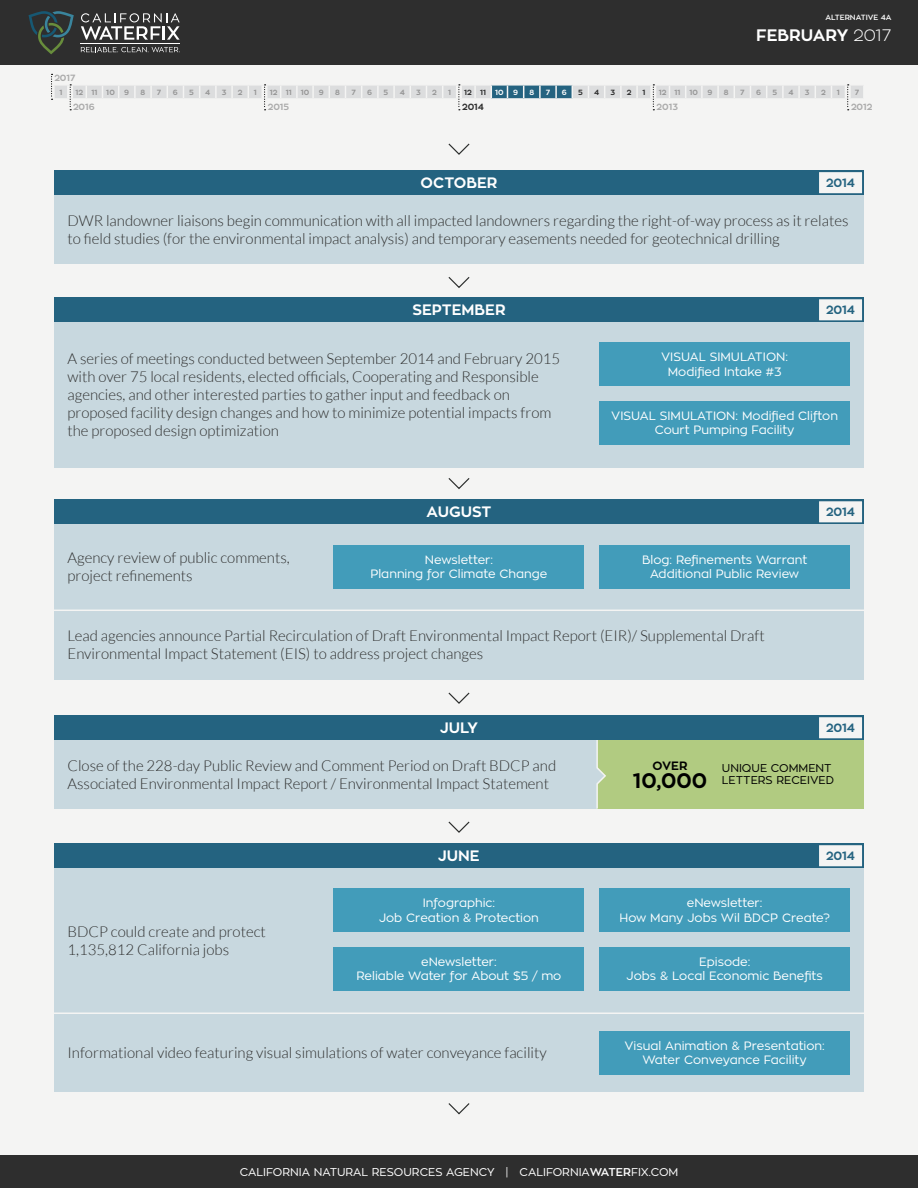
<style>
.page{position:relative;width:918px;height:1188px;background:#f4f4f3}
.page>*{position:absolute;margin:0;border:0;box-sizing:border-box;transform-origin:0 0}
.t1{font:700 21px "Zona Pro";color:#000}
.t2{font:700 16.5px "Zona Pro";color:#fff}
.t3{font:300 15px/18px "Lato";color:#2e2e2e}
.t4{font:700 15px "Zona Pro";color:#fff}
.t5{font:12px/14.4px "Zona Pro";color:#fff;text-align:center}
.t6{font:700 12px "Zona Pro";color:#246380}
.t7{font:700 12px "Zona Pro";color:#000}
.t8{font:11.25px "Zona Pro";color:#fff}
.t9{font:11.25px/12px "Zona Pro";color:#000}
.t10{font:700 9px "Zona Pro";color:#ababab}
.t11{font:700 9px "Zona Pro";color:#2e2e2e}
.t12{font:700 7.5px "Zona Pro";color:#969696}
.t13{font:600 7.5px "Zona Pro";color:#fff}
.t14{font:700 7.5px "Zona Pro";color:#2e2e2e}
.t15{font:700 7.5px "Zona Pro";color:#fff}
.s1{font-weight:300}
.s2{color:#fff}
.s3{font-weight:600}
</style>
<div class="page">
<div style="left:0;top:0;width:918px;height:65px;background:#2e2e2e"></div>
<div style="left:0;top:1155px;width:918px;height:33px;background:#2e2e2e"></div>
<svg style="left:29px;top:11px;width:45px;height:43px"></svg>
<svg style="left:81px;top:47px;width:99px;height:5px"></svg>
<svg style="left:81px;top:13px;width:99px;height:27px"></svg>
<hr style="left:80px;top:43px;width:100px;height:1px;background:#fff">
<svg style="left:448px;top:143px;width:22px;height:12px"></svg>
<div style="left:54px;top:195px;width:810px;height:69px;background:#c8d8df"></div>
<div style="left:54px;top:171px;width:810px;height:24px;background:#246380"></div>
<div style="left:818px;top:171px;width:45px;height:23px;background:#f4f4f3"></div>
<div style="left:818px;top:171px;width:46px;height:24px;border:2px solid #246380"></div>
<div style="left:54px;top:322px;width:810px;height:145px;background:#c8d8df"></div>
<div style="left:54px;top:298px;width:810px;height:24px;background:#246380"></div>
<div style="left:818px;top:299px;width:45px;height:22px;background:#f4f4f3"></div>
<div style="left:818px;top:298px;width:46px;height:24px;border:2px solid #246380"></div>
<svg style="left:448px;top:277px;width:22px;height:11px"></svg>
<div style="left:600px;top:343px;width:250px;height:43px;background:#429cba"></div>
<div style="left:600px;top:401px;width:250px;height:43px;background:#429cba"></div>
<svg style="left:448px;top:478px;width:22px;height:11px"></svg>
<svg style="left:448px;top:692px;width:22px;height:12px"></svg>
<svg style="left:448px;top:821px;width:22px;height:12px"></svg>
<svg style="left:448px;top:1103px;width:22px;height:12px"></svg>
<div style="left:54px;top:523px;width:810px;height:87px;background:#c8d8df"></div>
<div style="left:54px;top:611px;width:810px;height:69px;background:#c8d8df"></div>
<div style="left:54px;top:500px;width:810px;height:24px;background:#246380"></div>
<div style="left:818px;top:501px;width:45px;height:22px;background:#f4f4f3"></div>
<div style="left:818px;top:500px;width:46px;height:24px;border:2px solid #246380"></div>
<div style="left:334px;top:545px;width:250px;height:43px;background:#429cba"></div>
<div style="left:600px;top:545px;width:250px;height:43px;background:#429cba"></div>
<div style="left:54px;top:740px;width:808px;height:69px;background:#c8d8df"></div>
<div style="left:598px;top:740px;width:266px;height:69px;background:#b1cb81"></div>
<svg style="left:596px;top:740px;width:10px;height:69px"></svg>
<div style="left:54px;top:716px;width:810px;height:24px;background:#246380"></div>
<div style="left:818px;top:716px;width:45px;height:23px;background:#f4f4f3"></div>
<div style="left:818px;top:716px;width:46px;height:24px;border:2px solid #246380"></div>
<div style="left:54px;top:1014px;width:810px;height:78px;background:#c8d8df"></div>
<div style="left:54px;top:868px;width:810px;height:145px;background:#c8d8df"></div>
<div style="left:54px;top:844px;width:810px;height:24px;background:#246380"></div>
<div style="left:818px;top:844px;width:45px;height:23px;background:#f4f4f3"></div>
<div style="left:818px;top:844px;width:46px;height:24px;border:2px solid #246380"></div>
<div style="left:600px;top:888px;width:250px;height:44px;background:#429cba"></div>
<div style="left:334px;top:888px;width:250px;height:44px;background:#429cba"></div>
<div style="left:600px;top:947px;width:250px;height:43px;background:#429cba"></div>
<div style="left:600px;top:1031px;width:250px;height:43px;background:#429cba"></div>
<div style="left:334px;top:947px;width:250px;height:43px;background:#429cba"></div>
<hr style="left:54px;top:1012px;width:810px;height:2px;background:#f4f4f3">
<svg style="left:51px;top:74px;width:812px;height:36px"></svg>
<p class="t10" style="left:54px;top:72px;width:23px">2017</p>
<p class="t13" style="left:825px;top:12px;width:68px">ALTERNATIVE 4A</p>
<p class="t2" style="left:756px;top:24px;width:137px">FEBRUARY <span class="s1">2017</span></p>
<p class="t12" style="left:59px;top:87px;width:5px">1</p>
<p class="t12" style="left:75px;top:87px;width:41px">12 11 10</p>
<p class="t12" style="left:124px;top:87px;width:6px">9</p>
<p class="t12" style="left:141px;top:87px;width:6px">8</p>
<p class="t12" style="left:157px;top:87px;width:6px">7</p>
<p class="t12" style="left:173px;top:87px;width:6px">6</p>
<p class="t12" style="left:189px;top:87px;width:6px">5</p>
<p class="t12" style="left:205px;top:87px;width:7px">4</p>
<p class="t12" style="left:222px;top:87px;width:6px">3</p>
<p class="t12" style="left:238px;top:87px;width:6px">2</p>
<p class="t12" style="left:254px;top:87px;width:5px">1</p>
<p class="t12" style="left:270px;top:87px;width:41px">12 11 10</p>
<p class="t12" style="left:319px;top:87px;width:6px">9</p>
<p class="t12" style="left:335px;top:87px;width:6px">8</p>
<p class="t12" style="left:351px;top:87px;width:6px">7</p>
<p class="t12" style="left:367px;top:87px;width:6px">6</p>
<p class="t12" style="left:384px;top:87px;width:6px">5</p>
<p class="t12" style="left:400px;top:87px;width:7px">4</p>
<p class="t12" style="left:416px;top:87px;width:6px">3</p>
<p class="t12" style="left:432px;top:87px;width:6px">2</p>
<p class="t12" style="left:448px;top:87px;width:5px">1</p>
<p class="t14" style="left:464px;top:87px;width:41px">12 11 <span class="s2">10</span></p>
<p class="t15" style="left:513px;top:87px;width:6px">9</p>
<p class="t15" style="left:529px;top:87px;width:6px">8</p>
<p class="t15" style="left:546px;top:87px;width:6px">7</p>
<p class="t15" style="left:562px;top:87px;width:6px">6</p>
<p class="t14" style="left:578px;top:87px;width:6px">5</p>
<p class="t14" style="left:594px;top:87px;width:7px">4</p>
<p class="t14" style="left:610px;top:87px;width:6px">3</p>
<p class="t14" style="left:627px;top:87px;width:6px">2</p>
<p class="t14" style="left:643px;top:87px;width:5px">1</p>
<p class="t12" style="left:659px;top:87px;width:41px">12 11 10</p>
<p class="t12" style="left:708px;top:87px;width:6px">9</p>
<p class="t12" style="left:724px;top:87px;width:6px">8</p>
<p class="t12" style="left:740px;top:87px;width:6px">7</p>
<p class="t12" style="left:756px;top:87px;width:6px">6</p>
<p class="t12" style="left:772px;top:87px;width:6px">5</p>
<p class="t12" style="left:788px;top:87px;width:7px">4</p>
<p class="t12" style="left:805px;top:87px;width:6px">3</p>
<p class="t12" style="left:821px;top:87px;width:6px">2</p>
<p class="t12" style="left:837px;top:87px;width:5px">1</p>
<p class="t12" style="left:855px;top:87px;width:6px">7</p>
<p class="t10" style="left:73px;top:101px;width:23px">2016</p>
<p class="t10" style="left:268px;top:101px;width:23px">2015</p>
<p class="t11" style="left:462px;top:101px;width:23px">2014</p>
<p class="t10" style="left:657px;top:101px;width:23px">2013</p>
<p class="t10" style="left:851px;top:101px;width:23px">2012</p>
<p class="t4" style="left:421px;top:173px;width:78px">OCTOBER</p>
<p class="t6" style="left:826px;top:175px;width:31px">2014</p>
<p class="t3" style="left:68px;top:211px;width:783px">DWR landowner liaisons begin communication with all impacted landowners regarding the right-of-way process as it relates to field studies (for the environmental impact analysis) and temporary easements needed for geotechnical drilling</p>
<p class="t4" style="left:412px;top:300px;width:95px">SEPTEMBER</p>
<p class="t6" style="left:826px;top:302px;width:31px">2014</p>
<p class="t5" style="left:661px;top:350px;width:128px">VISUAL SIMULATION:<br>Modified Intake #3</p>
<p class="t5" style="left:611px;top:408px;width:228px">VISUAL SIMULATION: Modified Clifton<br>Court Pumping Facility</p>
<p class="t3" style="left:68px;top:350px;width:494px">A series of meetings conducted between September 2014 and February 2015 with over 75 local residents, elected officials, Cooperating and Responsible agencies, and other interested parties to gather input and feedback on proposed facility design changes and how to minimize potential impacts from the proposed design optimization</p>
<p class="t3" style="left:68px;top:549px;width:224px">Agency review of public comments, project refinements</p>
<p class="t4" style="left:427px;top:502px;width:66px">AUGUST</p>
<p class="t6" style="left:826px;top:504px;width:31px">2014</p>
<p class="t5" style="left:371px;top:552px;width:178px">Newsletter:<br>Planning for Climate Change</p>
<p class="t5" style="left:642px;top:552px;width:167px">Blog: Refinements Warrant<br>Additional Public Review</p>
<p class="t3" style="left:68px;top:627px;width:699px">Lead agencies announce Partial Recirculation of Draft Environmental Impact Report (EIR)/ Supplemental Draft<br>Environmental Impact Statement (EIS) to address project changes</p>
<p class="t4" style="left:440px;top:718px;width:39px">JULY</p>
<p class="t6" style="left:826px;top:720px;width:31px">2014</p>
<p class="t7" style="left:653px;top:758px;width:36px">OVER</p>
<p class="t3" style="left:68px;top:756px;width:490px">Close of the 228-day Public Review and Comment Period on Draft BDCP and<br>Associated Environmental Impact Report / Environmental Impact Statement</p>
<h1 class="t1" style="left:633px;top:767px;width:76px">10,000</h1>
<p class="t9" style="left:722px;top:762px;width:114px">UNIQUE COMMENT<br>LETTERS RECEIVED</p>
<p class="t3" style="left:68px;top:923px;width:200px">BDCP could create and protect<br>1,135,812 California jobs</p>
<p class="t4" style="left:438px;top:846px;width:43px">JUNE</p>
<p class="t6" style="left:826px;top:848px;width:31px">2014</p>
<p class="t5" style="left:620px;top:896px;width:212px">eNewsletter:<br>How Many Jobs Wil BDCP Create?</p>
<p class="t5" style="left:379px;top:896px;width:161px">Infographic:<br>Job Creation &amp; Protection</p>
<p class="t5" style="left:357px;top:954px;width:206px">eNewsletter:<br>Reliable Water for About $5 / mo</p>
<p class="t5" style="left:627px;top:954px;width:198px">Episode:<br>Jobs &amp; Local Economic Benefits</p>
<p class="t3" style="left:68px;top:1044px;width:481px">Informational video featuring visual simulations of water conveyance facility</p>
<p class="t5" style="left:624px;top:1038px;width:202px">Visual Animation &amp; Presentation:<br>Water Conveyance Facility</p>
<p class="t8" style="left:240px;top:1165px;width:440px">CALIFORNIA NATURAL RESOURCES AGENCY | CALIFORNIA<span class="s3">WATER</span>FIX.COM</p>
</div>
